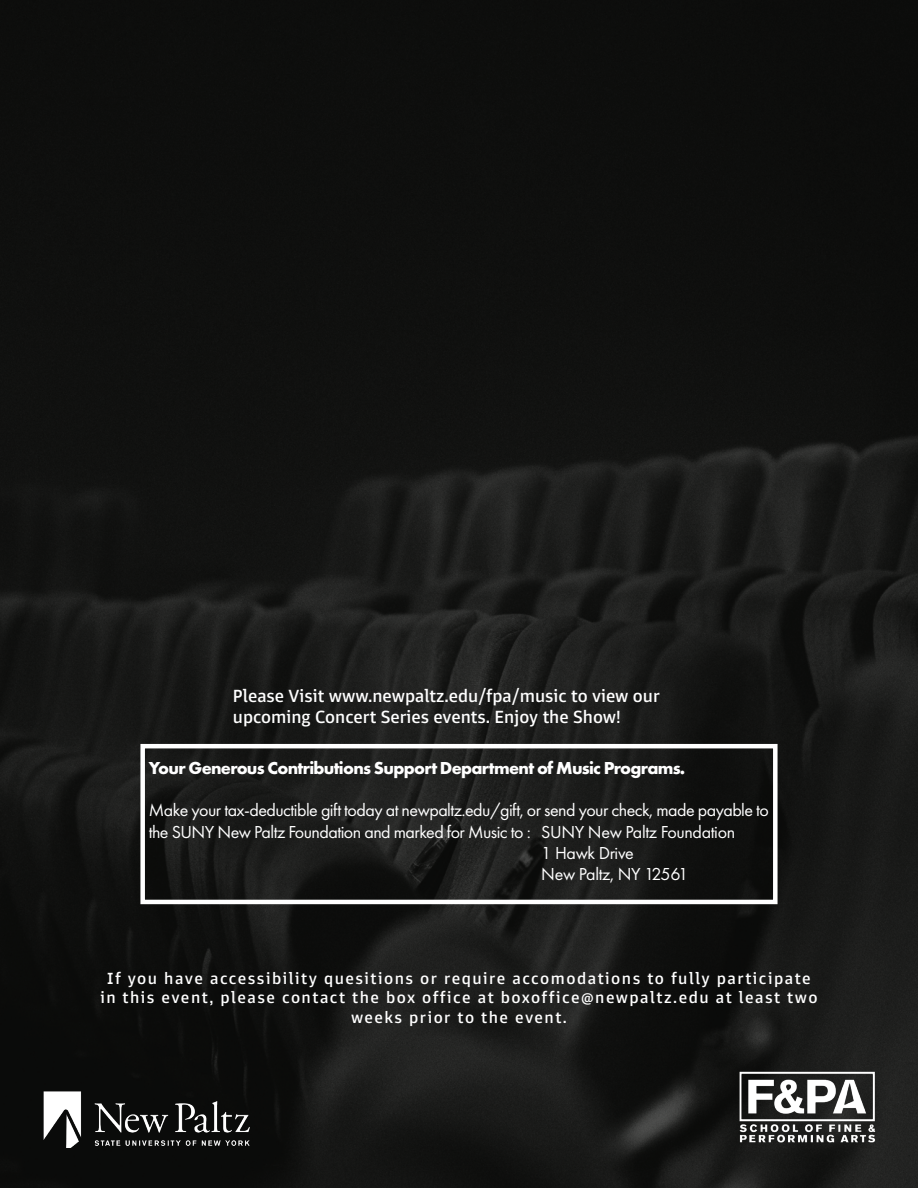
<style>
.page{position:relative;width:918px;height:1188px;background:#fff}
.page>*{position:absolute;margin:0;border:0;box-sizing:border-box;transform-origin:0 0}
.body{font:18px/21.6px "Futura PT";letter-spacing:-.03em;color:#fff}
.body-2{font:18px/21.6px "Enra Sans Var Roman";color:#fff}
.body-3{font:700 18px "Futura PT";letter-spacing:-.04em;color:#fff}
.Paragraph_Style_1{font:16.5px/19.8px "Enra Sans Var Roman";letter-spacing:.09em;color:#fff;text-align:center}
</style>
<div class="page">
<img style="left:0;top:0;width:918px;height:1188px">
<img style="left:41px;top:1087px;width:213px;height:61px">
<img style="left:736px;top:1069px;width:142px;height:77px">
<div style="left:140px;top:744px;width:638px;height:160px;border:4px solid #fff"></div>
<p class="body-2" style="left:233px;top:684px;width:429px">Please Visit www.newpaltz.edu/fpa/music to view our upcoming Concert Series events. Enjoy the Show!</p>
<p class="body-3" style="left:149px;top:756px;width:538px">Your Generous Contributions Support Department of Music Programs.</p>
<p class="body" style="left:149px;top:799px;width:622px">Make your tax-deductible gift today at newpaltz.edu/gift, or send your check, made payable to the SUNY New Paltz Foundation and marked for Music to :</p>
<p class="body" style="left:541px;top:821px;width:195px">SUNY New Paltz Foundation</p>
<p class="body" style="left:541px;top:842px;width:94px">1 Hawk Drive</p>
<p class="body" style="left:541px;top:863px;width:149px">New Paltz, NY 12561</p>
<p class="Paragraph_Style_1" style="left:100px;top:967px;width:719px">If you have accessibility quesitions or require accomodations to fully participate in this event, please contact the box office at boxoffice@newpaltz.edu at least two weeks prior to the event.</p>
</div>
